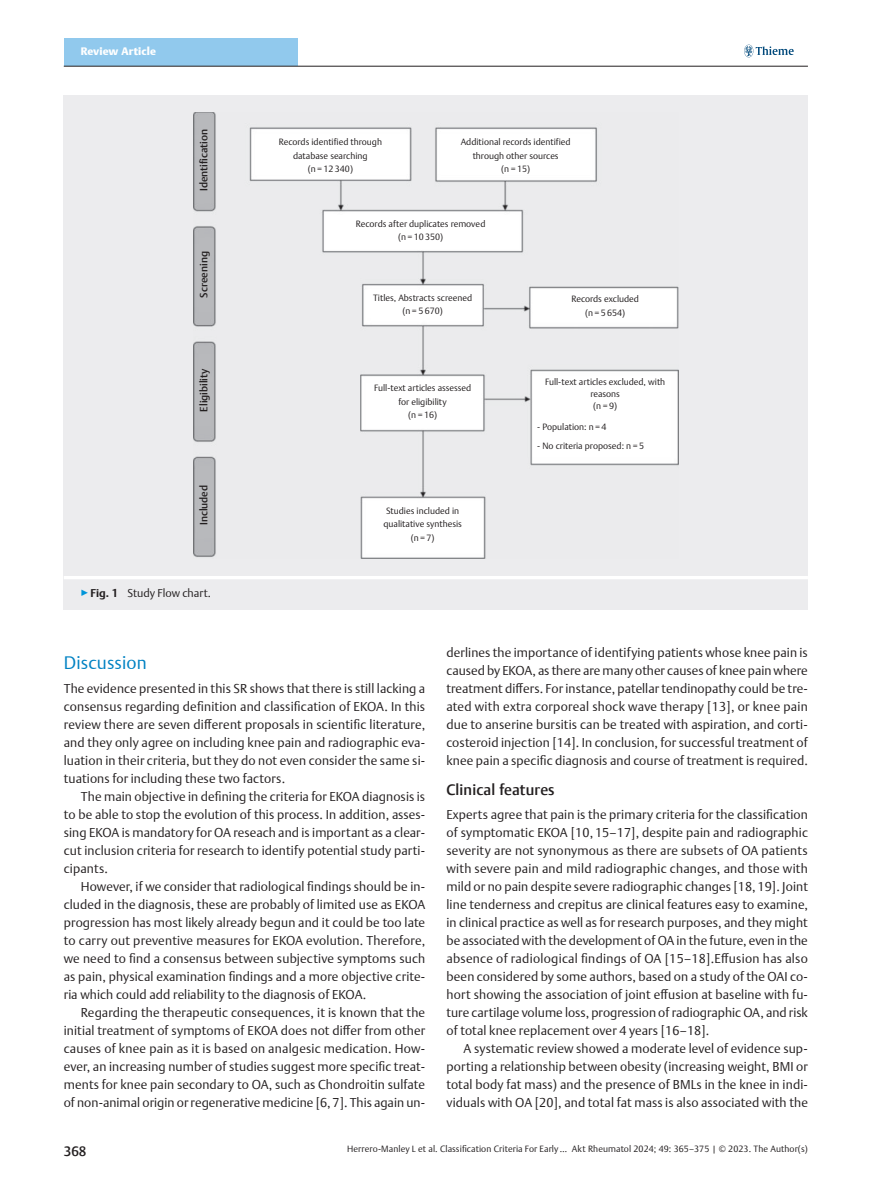
<style>
.page{position:relative;width:893px;height:1191px;background:#fff}
.page>*{position:absolute;margin:0;border:0;box-sizing:border-box;transform-origin:0 0}
.t1{font:300 18px "Thieme Argo 2011";letter-spacing:.01em;color:#0082c3}
.t2{font:500 15px "Thieme Argo 2011";letter-spacing:.01em;color:#231f20}
.t3{font:500 13.5px "Thieme Argo 2011";color:#231f20}
.t4{font:300 12.75px/18px "Thieme Argo 2011";letter-spacing:.01em;color:#231f20;text-align:justify}
.t5{font:300 11.25px "Thieme Argo 2011";color:#231f20}
.t6{font:900 10.8px "Thieme Argo 2011";letter-spacing:.01em;color:#fff}
.t7{font:500 10.5px "Thieme Argo 2011";color:#231f20}
.t8{font:300 9px/13.5px "Thieme Argo 2011";color:#231f20;text-align:center}
.s1{color:#0095d9}
.s2{font-weight:700}
</style>
<div class="page">
<div style="left:64px;top:38px;width:234px;height:28px;background:#91c9ed"></div>
<svg style="left:744px;top:45px;width:50px;height:12px"></svg>
<hr style="left:64px;top:66px;width:744px;height:1px;background:#231f20">
<div style="left:64px;top:576px;width:744px;height:34px;background:#ececee"></div>
<hr style="left:64px;top:575px;width:744px;height:4px;background:#fff">
<div style="left:64px;top:95px;width:744px;height:481px;background:#ececee"></div>
<img style="left:193px;top:112px;width:486px;height:447px">
<p class="t6" style="left:81px;top:44px;width:77px">Review Article</p>
<p class="t7" style="left:197px;top:191px;width:64px;rotate:-90deg">Identification</p>
<p class="t7" style="left:197px;top:297px;width:48px;rotate:-90deg">Screening</p>
<p class="t7" style="left:197px;top:411px;width:45px;rotate:-90deg">Eligibility</p>
<p class="t7" style="left:197px;top:525px;width:42px;rotate:-90deg">Included</p>
<p class="t5" style="left:81px;top:586px;width:132px"><span class="s1">▶</span><span class="s2">Fig. 1</span> Study Flow chart.</p>
<p class="t8" style="left:279px;top:135px;width:105px">Records identified through database searching<br>(n =12 340)</p>
<p class="t8" style="left:461px;top:135px;width:111px">Additional records identified through other sources<br>(n = 15)</p>
<p class="t8" style="left:356px;top:217px;width:131px">Records after duplicates removed (n =10 350)</p>
<p class="t8" style="left:373px;top:290px;width:101px">Titles, Abstracts screened (n =5 670)</p>
<p class="t8" style="left:374px;top:381px;width:99px">Full-text articles assessed for eligibility<br>(n = 16)</p>
<p class="t8" style="left:383px;top:504px;width:80px">Studies included in qualitative synthesis (n=7)</p>
<p class="t8" style="left:571px;top:292px;width:69px">Records excluded (n =5 654)</p>
<p class="t8" style="left:545px;top:376px;width:122px;line-height:12px">Full-text articles excluded, with reasons<br>(n=9)</p>
<p class="t8" style="left:537px;top:419px;width:71px">- Population: n= 4</p>
<p class="t8" style="left:537px;top:438px;width:108px">- No criteria proposed: n= 5</p>
<h1 class="t1" style="left:64px;top:651px;width:85px">Discussion</h1>
<p class="t4" style="left:64px;top:679px;width:363px">The evidence presented in this SR shows that there is still lacking a consensus regarding definition and classification of EKOA. In this review there are seven different proposals in scientific literature, and they only agree on including knee pain and radiographic eva&shy;luation in their criteria, but they do not even consider the same si&shy;tuations for including these two factors.</p>
<p class="t4" style="left:64px;top:787px;width:363px;text-indent:17px">The main objective in defining the criteria for EKOA diagnosis is to be able to stop the evolution of this process. In addition, asses&shy;sing EKOA is mandatory for OA reseach and is important as a clear&shy;cut inclusion criteria for research to identify potential study parti&shy;cipants.</p>
<p class="t4" style="left:64px;top:877px;width:363px;text-indent:17px">However, if we consider that radiological findings should be in&shy;cluded in the diagnosis, these are probably of limited use as EKOA progression has most likely already begun and it could be too late to carry out preventive measures for EKOA evolution. Therefore, we need to find a consensus between subjective symptoms such as pain, physical examination findings and a more objective crite&shy;ria which could add reliability to the diagnosis of EKOA.</p>
<p class="t4" style="left:64px;top:1003px;width:363px;text-indent:17px">Regarding the therapeutic consequences, it is known that the initial treatment of symptoms of EKOA does not differ from other causes of knee pain as it is based on analgesic medication. How&shy;ever, an increasing number of studies suggest more specific treat&shy;ments for knee pain secondary to OA, such as Chondroitin sulfate of non-animal origin or regenerative medicine [6,7]. This again un-</p>
<p class="t4" style="left:446px;top:643px;width:363px">derlines the importance of identifying patients whose knee pain is caused by EKOA, as there are many other causes of knee pain where treatment differs. For instance, patellar tendinopathy could be tre&shy;ated with extra corporeal shock wave therapy [13], or knee pain due to anserine bursitis can be treated with aspiration, and corti&shy;costeroid injection [14]. In conclusion, for successful treatment of knee pain a specific diagnosis and course of treatment is required.</p>
<p class="t2" style="left:446px;top:780px;width:110px">Clinical features</p>
<p class="t4" style="left:446px;top:805px;width:363px">Experts agree that pain is the primary criteria for the classification of symptomatic EKOA [10, 15–17], despite pain and radiographic severity are not synonymous as there are subsets of OA patients with severe pain and mild radiographic changes, and those with mild or no pain despite severe radiographic changes [18, 19]. Joint line tenderness and crepitus are clinical features easy to examine, in clinical practice as well as for research purposes, and they might be associated with the development of OA in the future, even in the absence of radiological findings of OA [15–18].Effusion has also been considered by some authors, based on a study of the OAI co&shy;hort showing the association of joint effusion at baseline with fu&shy;ture cartilage volume loss, progression of radiographic OA, and risk of total knee replacement over 4 years [16–18].</p>
<p class="t4" style="left:446px;top:1039px;width:363px;text-indent:17px">A systematic review showed a moderate level of evidence sup&shy;porting a relationship between obesity (increasing weight, BMI or total body fat mass) and the presence of BMLs in the knee in indi&shy;viduals with OA [20], and total fat mass is also associated with the</p>
<p class="t3" style="left:64px;top:1142px;width:24px">368</p>
<p class="t8" style="left:347px;top:1142px;width:462px">Herrero-Manley L et al. Classification Criteria For Early … Akt Rheumatol 2024; 49: 365–375 | © 2023. The Author(s)</p>
</div>
